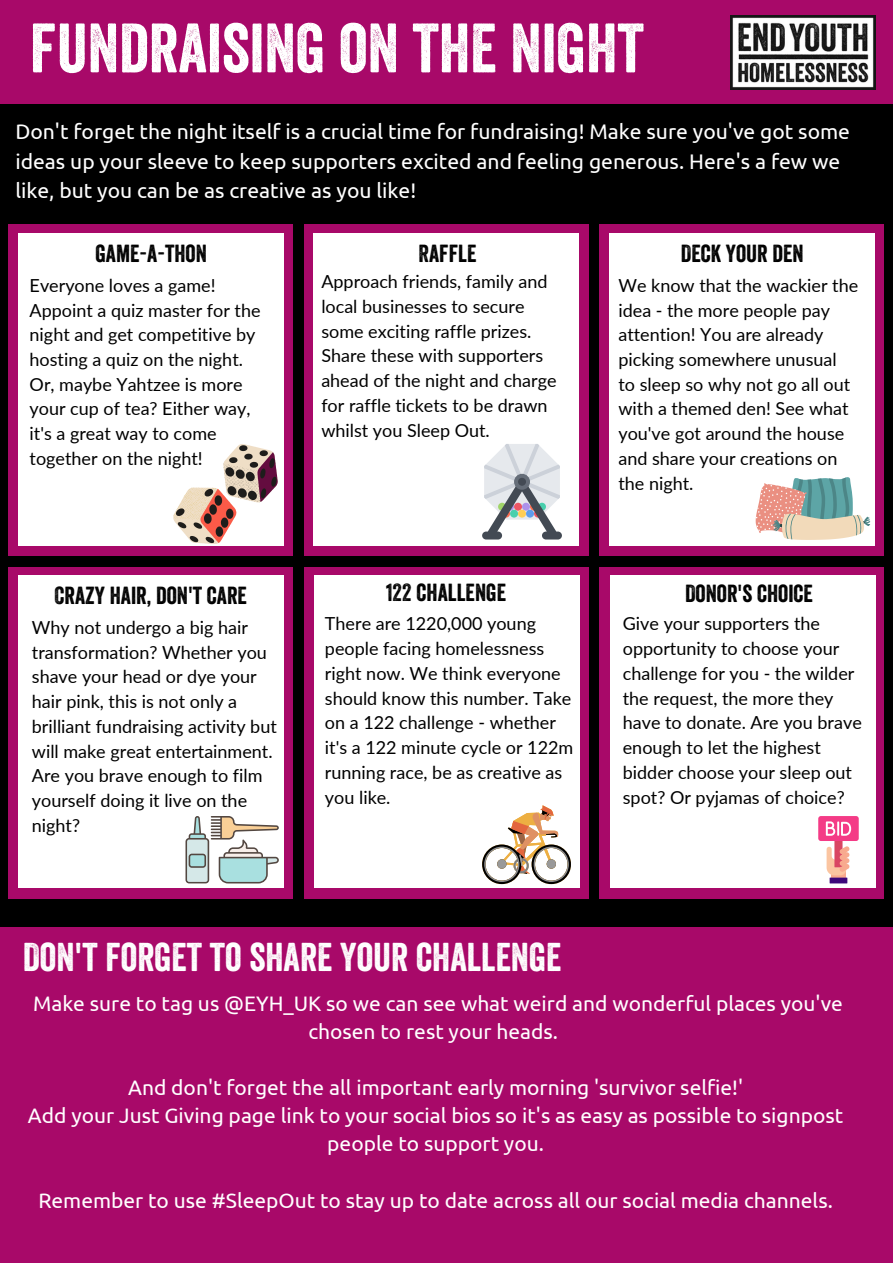
<style>
.page{position:relative;width:893px;height:1264px;background:#fff}
.page>*{position:absolute;margin:0;border:0;box-sizing:border-box;transform-origin:0 0}
.t1{font:67.5px "Veneer";color:#fff}
.t2{font:39px "Veneer";color:#fff}
.t3{font:24px "Veneer";color:#000}
.t4{font:21.15px/29.2px "Ubuntu";color:#fff}
.t5{font:21px/28px "Ubuntu";color:#fff;text-align:center}
.t6{font:18px/24.8px "Lato";color:#000}
</style>
<div class="page">
<div style="left:0;top:0;width:892px;height:1262px;background:#000"></div>
<div style="left:0;top:0;width:892px;height:103px;background:#a80969"></div>
<img style="left:730px;top:16px;width:145px;height:73px">
<div style="left:599px;top:224px;width:285px;height:331px;background:#a80969"></div>
<div style="left:599px;top:567px;width:285px;height:331px;background:#a80969"></div>
<div style="left:304px;top:224px;width:284px;height:331px;background:#a80969"></div>
<div style="left:304px;top:567px;width:284px;height:331px;background:#a80969"></div>
<div style="left:8px;top:224px;width:284px;height:331px;background:#a80969"></div>
<div style="left:8px;top:567px;width:284px;height:331px;background:#a80969"></div>
<div style="left:18px;top:234px;width:265px;height:312px;background:#fff"></div>
<div style="left:313px;top:234px;width:265px;height:312px;background:#fff"></div>
<div style="left:609px;top:234px;width:266px;height:312px;background:#fff"></div>
<div style="left:18px;top:575px;width:266px;height:312px;background:#fff"></div>
<div style="left:314px;top:575px;width:265px;height:312px;background:#fff"></div>
<div style="left:610px;top:575px;width:265px;height:312px;background:#fff"></div>
<div style="left:0;top:927px;width:892px;height:335px;background:#a80969"></div>
<svg style="left:482px;top:805px;width:89px;height:79px"></svg>
<svg style="left:185px;top:816px;width:94px;height:67px"></svg>
<svg style="left:818px;top:816px;width:40px;height:67px"></svg>
<div style="left:482px;top:531px;width:20px;height:8px;background:#434a54;border-radius:4px"></div>
<div style="left:542px;top:531px;width:20px;height:8px;background:#434a54;border-radius:4px"></div>
<svg style="left:484px;top:444px;width:76px;height:75px"></svg>
<svg style="left:173px;top:444px;width:105px;height:100px"></svg>
<svg style="left:755px;top:477px;width:115px;height:63px"></svg>
<h1 class="t1" style="left:30px;top:24px;width:615px">FUNDRAISING ON THE NIGHT</h1>
<p class="t4" style="left:15px;top:117px;width:836px">Don't forget the night itself is a crucial time for fundraising! Make sure you've got some ideas up your sleeve to keep supporters excited and feeling generous. Here's a few we like, but you can be as creative as you like!</p>
<h3 class="t3" style="left:95px;top:245px;width:113px">GAME-A-THON</h3>
<h3 class="t3" style="left:418px;top:245px;width:59px">RAFFLE</h3>
<h3 class="t3" style="left:680px;top:245px;width:124px">DECK YOUR DEN</h3>
<p class="t6" style="left:30px;top:272px;width:232px">Everyone loves a game!<br>Appoint a quiz master for the night and get competitive by hosting a quiz on the night.<br>Or, maybe Yahtzee is more your cup of tea? Either way, it's a great way to come together on the night!</p>
<p class="t6" style="left:321px;top:269px;width:237px">Approach friends, family and local businesses to secure some exciting raffle prizes.<br>Share these with supporters ahead of the night and charge for raffle tickets to be drawn whilst you Sleep Out.</p>
<p class="t6" style="left:618px;top:272px;width:241px">We know that the wackier the idea - the more people pay attention! You are already picking somewhere unusual<br>to sleep so why not go all out with a themed den! See what you've got around the house and share your creations on the night.</p>
<h3 class="t3" style="left:55px;top:587px;width:194px">CRAZY HAIR, DON'T CARE</h3>
<h3 class="t3" style="left:386px;top:584px;width:122px">122 CHALLENGE</h3>
<h3 class="t3" style="left:685px;top:584px;width:129px">DONOR'S CHOICE</h3>
<p class="t6" style="left:32px;top:614px;width:246px">Why not undergo a big hair transformation? Whether you shave your head or dye your hair pink, this is not only a brilliant fundraising activity but will make great entertainment.<br>Are you brave enough to film yourself doing it live on the night?</p>
<p class="t6" style="left:622px;top:611px;width:240px">Give your supporters the opportunity to choose your challenge for you - the wilder the request, the more they have to donate. Are you brave enough to let the highest bidder choose your sleep out spot? Or pyjamas of choice?</p>
<p class="t6" style="left:325px;top:611px;width:250px">There are 1220,000 young people facing homelessness right now. We think everyone should know this number. Take on a 122 challenge - whether it's a 122 minute cycle or 122m running race, be as creative as you like.</p>
<h2 class="t2" style="left:23px;top:943px;width:540px">DON'T FORGET TO SHARE YOUR CHALLENGE</h2>
<p class="t5" style="left:33px;top:988px;width:811px">Make sure to tag us @EYH_UK so we can see what weird and wonderful places you've chosen to rest your heads.</p>
<p class="t5" style="left:28px;top:1073px;width:816px">And don't forget the all important early morning 'survivor selfie!'<br>Add your Just Giving page link to your social bios so it's as easy as possible to signpost people to support you.</p>
<p class="t5" style="left:38px;top:1185px;width:796px">Remember to use #SleepOut to stay up to date across all our social media channels.</p>
</div>
